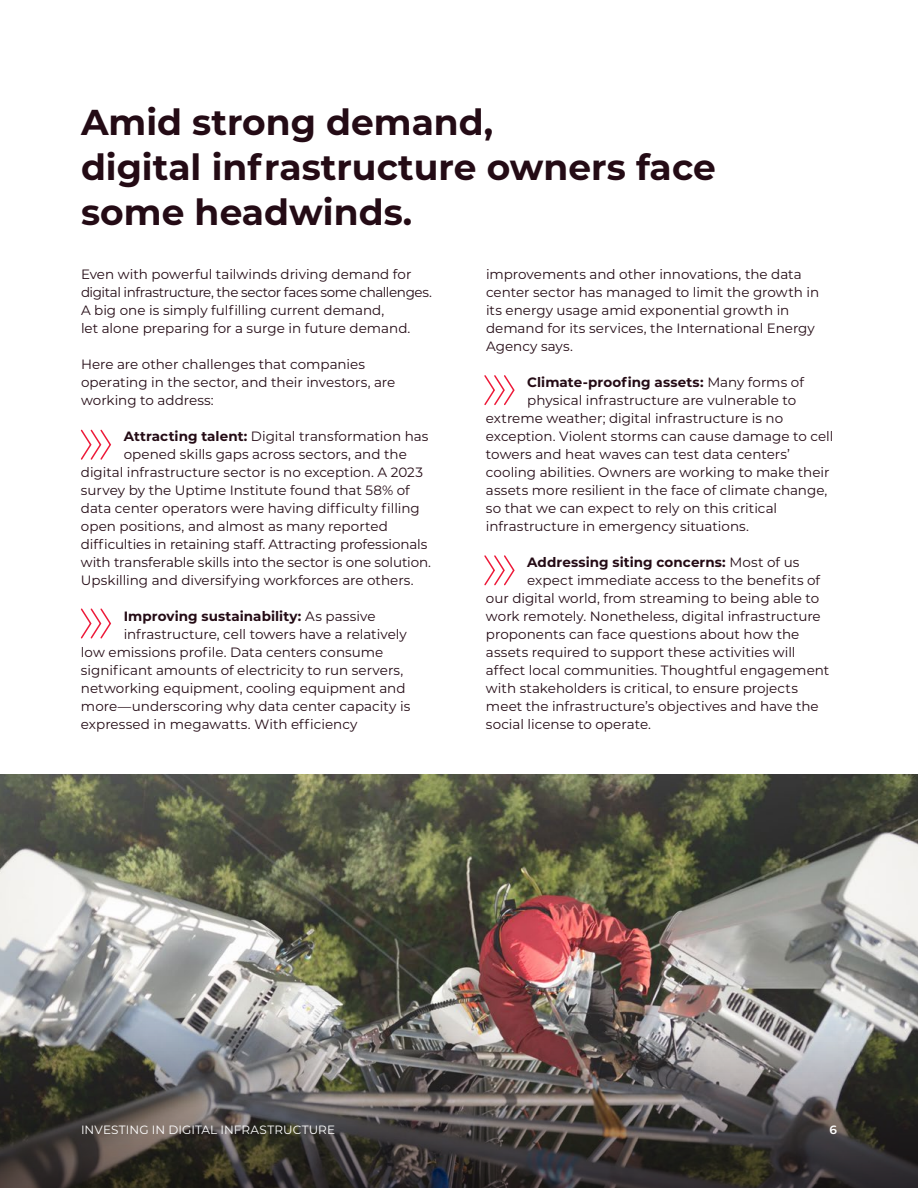
<style>
.page{position:relative;width:918px;height:1188px;background:#fff}
.page>*{position:absolute;margin:0;border:0;box-sizing:border-box;transform-origin:0 0}
.t1{font:700 36px/45px "Montserrat";color:#240b15}
.t2{font:13.5px/18px "Montserrat";color:#240b15}
.t3{font:700 13.5px "Montserrat";letter-spacing:.005em;color:#240b15}
.t4{font:12px "Montserrat";letter-spacing:.01em;color:#fff}
.t5{font:600 12px "Montserrat";color:#fff}
.s1{font-weight:700}
.s2{font-weight:400}
</style>
<div class="page">
<img style="left:0;top:774px;width:918px;height:240px">
<svg style="left:0;top:1014px;width:918px;height:174px;background:#5b5755"></svg>
<svg style="left:80px;top:429px;width:31px;height:31px"></svg>
<svg style="left:484px;top:375px;width:31px;height:31px"></svg>
<svg style="left:484px;top:555px;width:31px;height:31px"></svg>
<svg style="left:80px;top:608px;width:31px;height:31px"></svg>
<h1 class="t1" style="left:81px;top:98px;width:636px">Amid strong demand,<br>digital infrastructure owners face some headwinds.</h1>
<p class="t2" style="left:81px;top:265px;width:353px">Even with powerful tailwinds driving demand for digital infrastructure, the sector faces some challenges.<br>A big one is simply fulfilling current demand,<br>let alone preparing for a surge in future demand.</p>
<p class="t2" style="left:81px;top:355px;width:316px">Here are other challenges that companies operating in the sector, and their investors, are working to address:</p>
<p class="t2" style="left:124px;top:427px;width:306px"><span class="s1">Attracting talent:</span> Digital transformation has</p>
<p class="t2" style="left:124px;top:445px;width:285px">opened skills gaps across sectors, and the</p>
<p class="t2" style="left:81px;top:463px;width:344px">digital infrastructure sector is no exception. A 2023</p>
<p class="t2" style="left:81px;top:481px;width:330px">survey by the Uptime Institute found that 58% of</p>
<p class="t2" style="left:81px;top:499px;width:340px">data center operators were having difficulty filling</p>
<p class="t2" style="left:81px;top:517px;width:309px">open positions, and almost as many reported</p>
<p class="t2" style="left:81px;top:535px;width:348px">difficulties in retaining staff. Attracting professionals</p>
<p class="t2" style="left:81px;top:553px;width:352px">with transferable skills into the sector is one solution.</p>
<p class="t2" style="left:81px;top:571px;width:334px">Upskilling and diversifying workforces are others.</p>
<p class="t3" style="left:124px;top:606px;width:253px">Improving sustainability: <span class="s2">As passive</span></p>
<p class="t2" style="left:124px;top:625px;width:285px">infrastructure, cell towers have a relatively</p>
<p class="t2" style="left:81px;top:643px;width:304px">low emissions profile. Data centers consume</p>
<p class="t2" style="left:81px;top:661px;width:324px">significant amounts of electricity to run servers,</p>
<p class="t2" style="left:81px;top:679px;width:326px">networking equipment, cooling equipment and</p>
<p class="t2" style="left:81px;top:697px;width:331px">more—underscoring why data center capacity is</p>
<p class="t2" style="left:81px;top:715px;width:278px">expressed in megawatts. With efficiency</p>
<p class="t2" style="left:486px;top:265px;width:335px">improvements and other innovations, the data center sector has managed to limit the growth in its energy usage amid exponential growth in demand for its services, the International Energy Agency says.</p>
<p class="t3" style="left:527px;top:372px;width:278px">Climate-proofing assets: <span class="s2">Many forms of</span></p>
<p class="t2" style="left:527px;top:391px;width:271px">physical infrastructure are vulnerable to</p>
<p class="t2" style="left:486px;top:409px;width:299px">extreme weather; digital infrastructure is no</p>
<p class="t2" style="left:486px;top:427px;width:349px">exception. Violent storms can cause damage to cell</p>
<p class="t2" style="left:486px;top:445px;width:305px">towers and heat waves can test data centers’</p>
<p class="t2" style="left:486px;top:463px;width:345px">cooling abilities. Owners are working to make their</p>
<p class="t2" style="left:486px;top:481px;width:343px">assets more resilient in the face of climate change,</p>
<p class="t2" style="left:486px;top:499px;width:293px">so that we can expect to rely on this critical</p>
<p class="t2" style="left:486px;top:517px;width:265px">infrastructure in emergency situations.</p>
<p class="t3" style="left:527px;top:552px;width:274px">Addressing siting concerns: <span class="s2">Most of us</span></p>
<p class="t2" style="left:527px;top:571px;width:294px">expect immediate access to the benefits of</p>
<p class="t2" style="left:486px;top:589px;width:335px">our digital world, from streaming to being able to</p>
<p class="t2" style="left:486px;top:607px;width:336px">work remotely. Nonetheless, digital infrastructure</p>
<p class="t2" style="left:486px;top:625px;width:315px">proponents can face questions about how the</p>
<p class="t2" style="left:486px;top:643px;width:311px">assets required to support these activities will</p>
<p class="t2" style="left:486px;top:661px;width:345px">affect local communities. Thoughtful engagement</p>
<p class="t2" style="left:486px;top:679px;width:313px">with stakeholders is critical, to ensure projects</p>
<p class="t2" style="left:486px;top:697px;width:334px">meet the infrastructure’s objectives and have the</p>
<p class="t2" style="left:486px;top:715px;width:167px">social license to operate.</p>
<p class="t4" style="left:81px;top:1121px;width:256px">INVESTING IN DIGITAL INFRASTRUCTURE</p>
<p class="t5" style="left:829px;top:1121px;width:9px">6</p>
</div>
